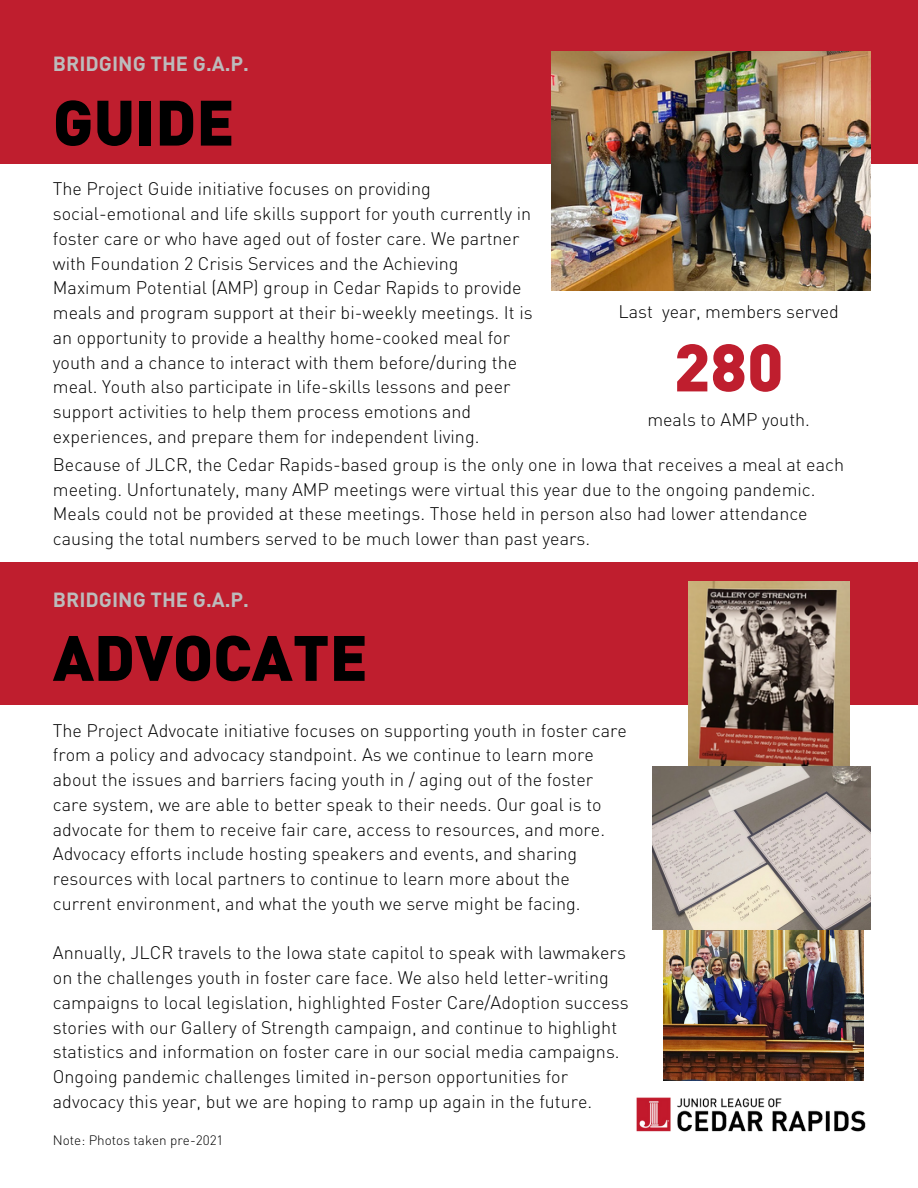
<style>
.page{position:relative;width:918px;height:1188px;background:#fff}
.page>*{position:absolute;margin:0;border:0;box-sizing:border-box;transform-origin:0 0}
.t1{font:900 66px "DINOT";color:#bf1e2e}
.t2{font:900 63px "DINOT";color:#000}
.t3{font:700 20.25px "DINOT";color:#bcbcbc}
.t4{font:300 18px/24.8px "DINOT";color:#000}
.t5{font:300 13.5px "DINOT";color:#000}
</style>
<div class="page">
<div style="left:0;top:562px;width:918px;height:143px;background:#bf1e2e"></div>
<div style="left:0;top:0;width:918px;height:164px;background:#bf1e2e"></div>
<img style="left:552px;top:52px;width:318px;height:238px">
<img style="left:688px;top:582px;width:161px;height:184px">
<img style="left:663px;top:929px;width:201px;height:151px">
<img style="left:652px;top:766px;width:218px;height:163px">
<img style="left:636px;top:1097px;width:230px;height:35px">
<h2 class="t3" style="left:53px;top:50px;width:198px">BRIDGING THE G.A.P.</h2>
<h2 class="t2" style="left:53px;top:80px;width:183px">GUIDE</h2>
<p class="t4" style="left:53px;top:176px;width:481px">The Project Guide initiative focuses on providing social-emotional and life skills support for youth currently in foster care or who have aged out of foster care. We partner with Foundation 2 Crisis Services and the Achieving Maximum Potential (AMP) group in Cedar Rapids to provide meals and program support at their bi-weekly meetings. It is an opportunity to provide a healthy home-cooked meal for youth and a chance to interact with them before/during the meal. Youth also participate in life-skills lessons and peer support activities to help them process emotions and experiences, and prepare them for independent living.</p>
<h1 class="t4" style="left:618px;top:299px;width:222px">Last year, members served</h1>
<h1 class="t1" style="left:674px;top:323px;width:112px">280</h1>
<h1 class="t4" style="left:647px;top:407px;width:164px">meals to AMP youth.</h1>
<p class="t4" style="left:53px;top:451px;width:793px">Because of JLCR, the Cedar Rapids-based group is the only one in Iowa that receives a meal at each meeting. Unfortunately, many AMP meetings were virtual this year due to the ongoing pandemic.<br>Meals could not be provided at these meetings. Those held in person also had lower attendance causing the total numbers served to be much lower than past years.</p>
<h1 class="t3" style="left:53px;top:586px;width:198px">BRIDGING THE G.A.P.</h1>
<h1 class="t2" style="left:53px;top:615px;width:316px">ADVOCATE</h1>
<p class="t4" style="left:53px;top:717px;width:576px">The Project Advocate initiative focuses on supporting youth in foster care from a policy and advocacy standpoint. As we continue to learn more about the issues and barriers facing youth in / aging out of the foster care system, we are able to better speak to their needs. Our goal is to advocate for them to receive fair care, access to resources, and more.<br>Advocacy efforts include hosting speakers and events, and sharing resources with local partners to continue to learn more about the current environment, and what the youth we serve might be facing.</p>
<h2 class="t4" style="left:53px;top:940px;width:577px">Annually, JLCR travels to the Iowa state capitol to speak with lawmakers on the challenges youth in foster care face. We also held letter-writing campaigns to local legislation, highlighted Foster Care/Adoption success stories with our Gallery of Strength campaign, and continue to highlight statistics and information on foster care in our social media campaigns.<br>Ongoing pandemic challenges limited in-person opportunities for advocacy this year, but we are hoping to ramp up again in the future.</h2>
<h2 class="t5" style="left:53px;top:1131px;width:172px">Note: Photos taken pre-2021</h2>
</div>
